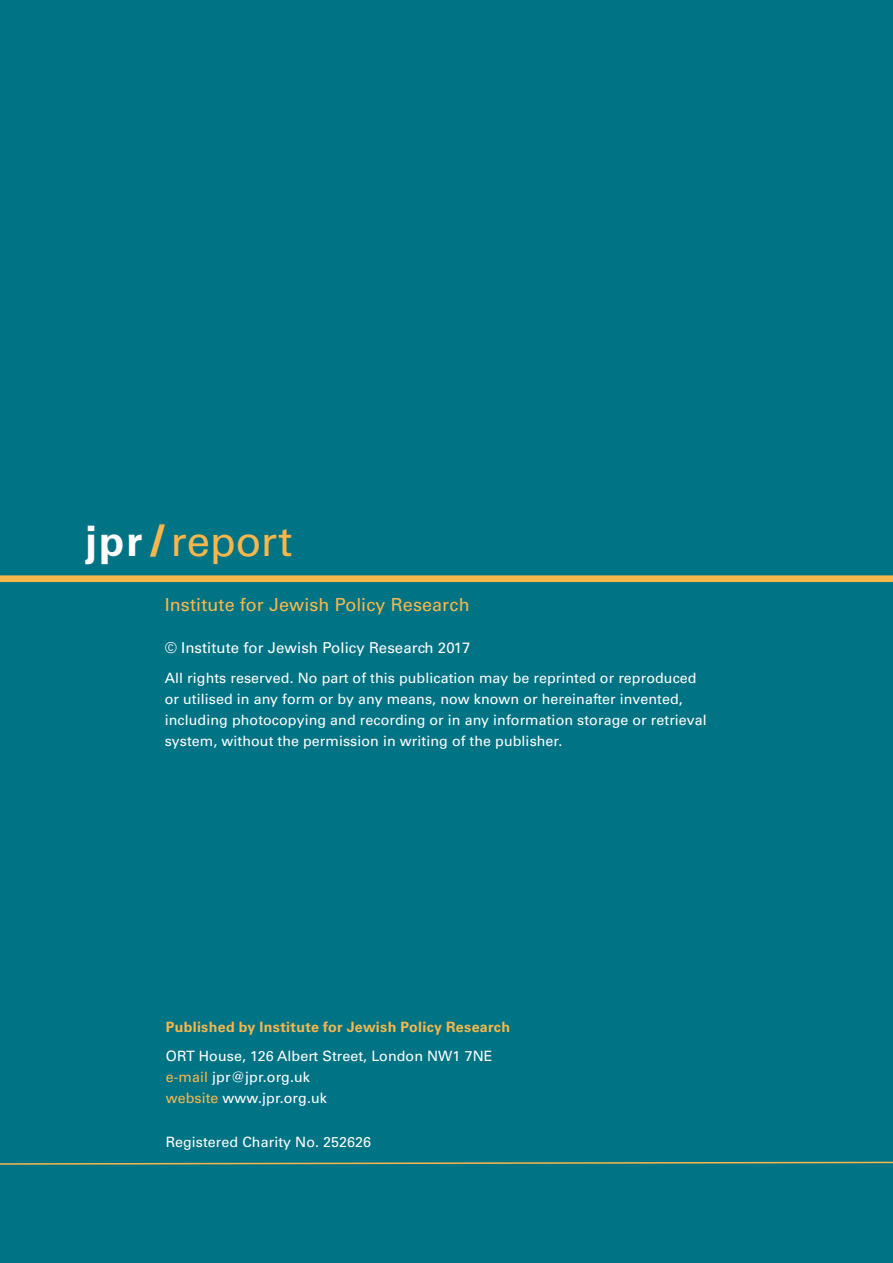
<style>
.page{position:relative;width:893px;height:1263px;background:#007385}
.page>*{position:absolute;margin:0;border:0;box-sizing:border-box;transform-origin:0 0}
.t1{font:42px "Univers LT Std";color:#f9b74b}
.t2{font:18px "Univers LT Std";letter-spacing:.005em;color:#f9b74b}
.t3{font:15px "Univers LT Std";letter-spacing:.005em;color:#fff}
.t4{font:14.25px/21px "Univers LT Std";letter-spacing:.005em;color:#fff}
.t5{font:700 14.25px "Univers LT Std";letter-spacing:.02em;color:#f9b74b}
.s1{font-weight:700;color:#fff}
.s2{font-weight:900;font-size:43.5px}
.s3{color:#f9b74b}
</style>
<div class="page">
<div style="left:0;top:575px;width:893px;height:7px;background:#f9b74b"></div>
<svg style="left:0;top:1161px;width:893px;height:4px"></svg>
<h1 class="t1" style="left:86px;top:516px;width:208px"><span class="s1">jpr</span> <span class="s2">/</span>report</h1>
<p class="t2" style="left:165px;top:594px;width:306px">Institute for Jewish Policy Research</p>
<p class="t3" style="left:165px;top:639px;width:307px">© Institute for Jewish Policy Research 2017</p>
<p class="t4" style="left:165px;top:667px;width:544px">All rights reserved. No part of this publication may be reprinted or reproduced or utilised in any form or by any means, now known or hereinafter invented, including photocopying and recording or in any information storage or retrieval system, without the permission in writing of the publisher.</p>
<p class="t5" style="left:166px;top:1018px;width:346px">Published by Institute for Jewish Policy Research</p>
<p class="t4" style="left:166px;top:1046px;width:328px">ORT House, 126 Albert Street, London NW1 7NE <span class="s3">e-mail</span> jpr@jpr.org.uk<br><span class="s3">website</span> www.jpr.org.uk</p>
<p class="t4" style="left:166px;top:1131px;width:207px">Registered Charity No. 252626</p>
</div>
